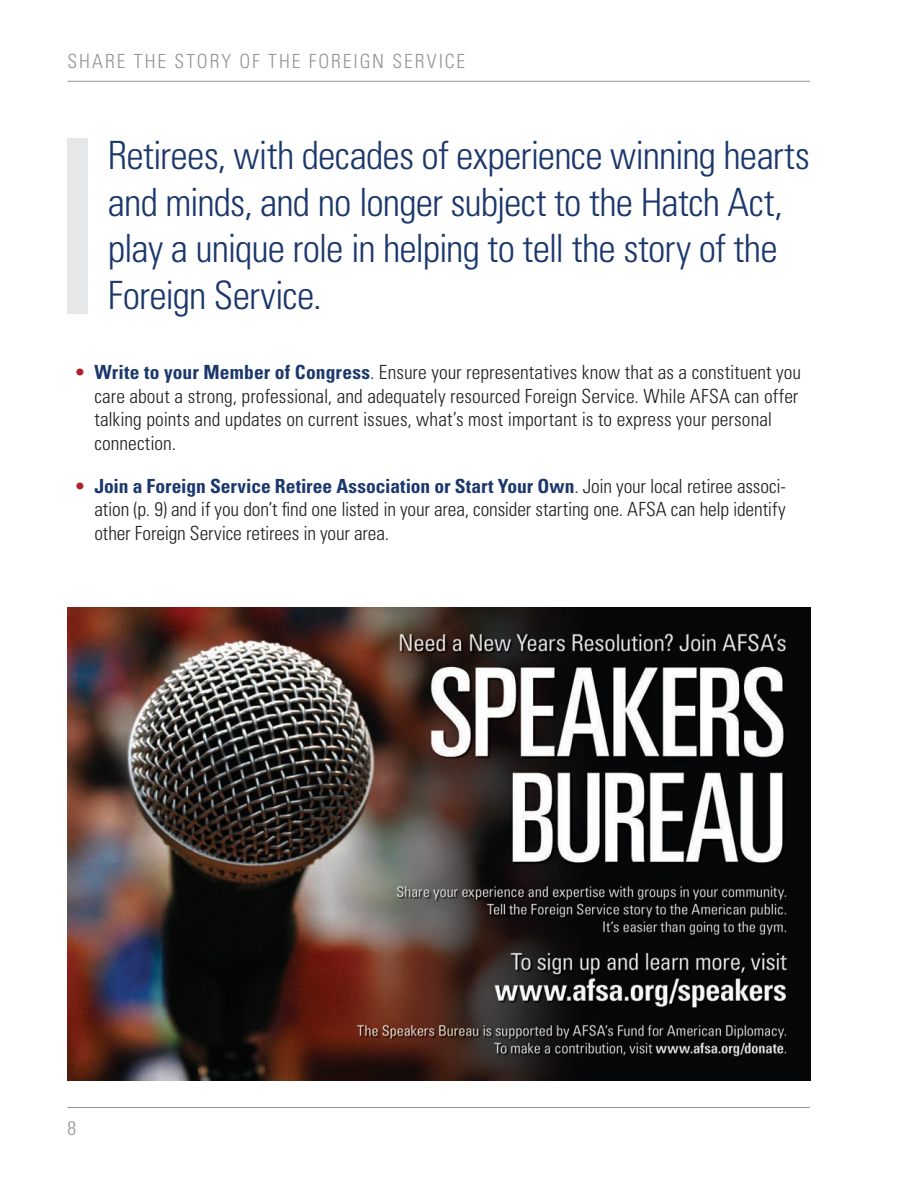
<style>
.page{position:relative;width:918px;height:1188px;background:#fff}
.page>*{position:absolute;margin:0;border:0;box-sizing:border-box;transform-origin:0 0}
.t1{font:300 condensed 39px/46.8px "Univers LT Std";letter-spacing:-.025em;color:#1b376c}
.t2{font:300 condensed 19.5px/23.4px "Univers LT Std";letter-spacing:.005em;color:#231f20}
.t3{font:300 condensed 19.5px "Univers LT Std";letter-spacing:.1em;color:#939598}
.s1{color:#b02128}
.s2{font-weight:700;color:#1b376c}
</style>
<div class="page">
<hr style="left:67px;top:1107px;width:743px;height:1px;background:#939598">
<hr style="left:67px;top:81px;width:743px;height:1px;background:#939598">
<img style="left:67px;top:607px;width:743px;height:473px">
<div style="left:67px;top:138px;width:21px;height:176px;background:#e6e7e9"></div>
<p class="t3" style="left:67px;top:49px;width:399px">SHARE THE STORY OF THE FOREIGN SERVICE</p>
<h1 class="t1" style="left:108px;top:132px;width:703px">Retirees, with decades of experience winning hearts and minds, and no longer subject to the Hatch Act, play a unique role in helping to tell the story of the Foreign Service.</h1>
<p class="t2" style="left:94px;top:361px;width:708px;text-indent:-20px"><span class="s1">•</span> <span class="s2">Write to your Member of Congress</span>. Ensure your representatives know that as a constituent you care about a strong, professional, and adequately resourced Foreign Service. While AFSA can offer talking points and updates on current issues, what’s most important is to express your personal connection.</p>
<p class="t2" style="left:94px;top:474px;width:693px;text-align:justify;text-indent:-20px"><span class="s1">•</span> <span class="s2">Join a Foreign Service Retiree Association or Start Your Own</span>. Join your local retiree associ&shy;ation (p. 9) and if you don’t find one listed in your area, consider starting one. AFSA can help identify other Foreign Service retirees in your area.</p>
<p class="t3" style="left:67px;top:1116px;width:10px">8</p>
</div>
